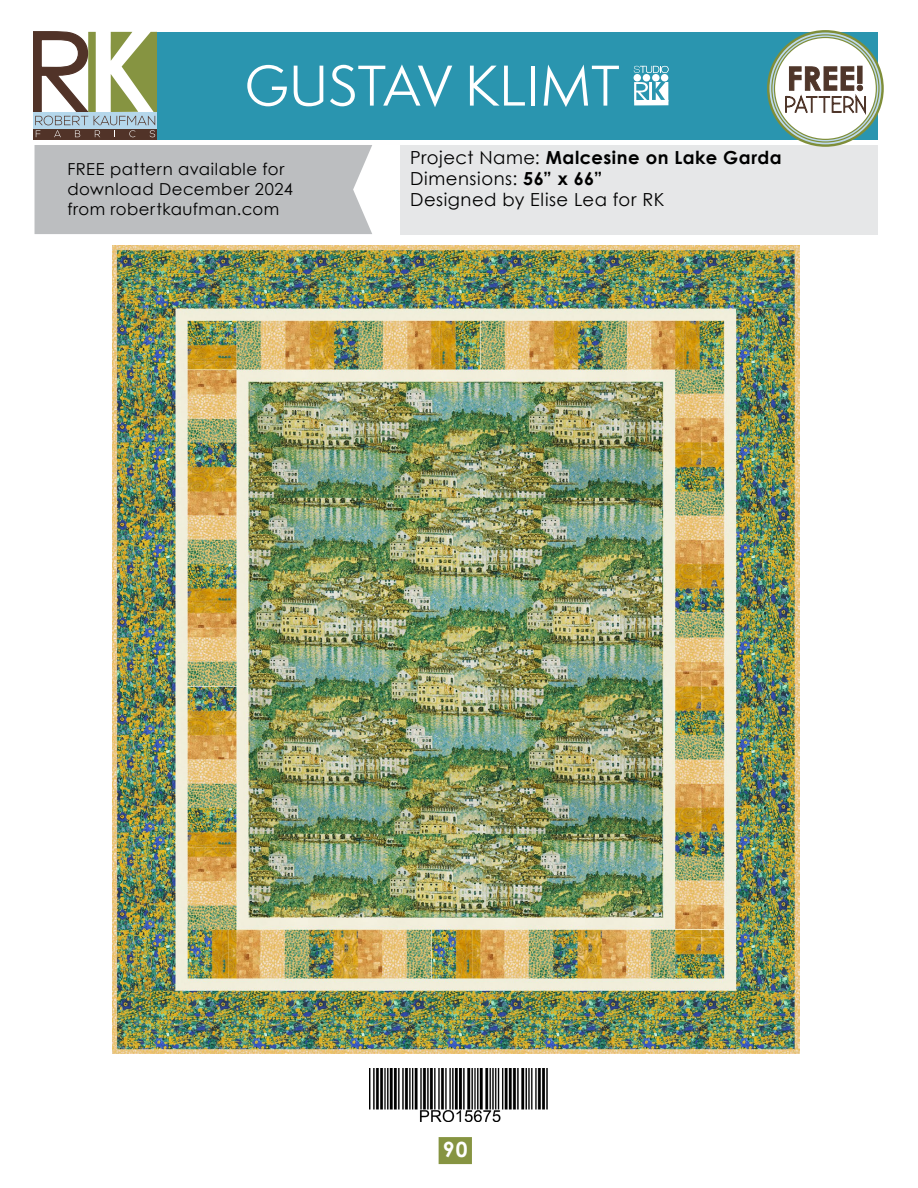
<style>
.page{position:relative;width:918px;height:1188px;background:#fff}
.page>*{position:absolute;margin:0;border:0;box-sizing:border-box;transform-origin:0 0}
.t1{font:700 21px "Century Gothic";color:#fff}
.t2{font:18px/21px "Century Gothic";letter-spacing:.03em;color:#000}
.t3{font:16.5px/19.8px "Century Gothic";letter-spacing:.03em;color:#000}
.s1{font-weight:700}
</style>
<div class="page">
<div style="left:439px;top:1137px;width:33px;height:27px;background:#869441"></div>
<img style="left:369px;top:1068px;width:179px;height:54px">
<img style="left:112px;top:245px;width:687px;height:809px">
<div style="left:35px;top:145px;width:337px;height:89px;background:#bcbec0"></div>
<div style="left:400px;top:145px;width:478px;height:89px;background:#e6e7e8"></div>
<div style="left:153px;top:32px;width:725px;height:107px;background:#2a95af"></div>
<svg style="left:34px;top:32px;width:123px;height:107px"></svg>
<svg style="left:768px;top:31px;width:115px;height:115px"></svg>
<div style="left:767px;top:30px;width:117px;height:117px;border:2px solid #7f8e39;border-radius:50%"></div>
<svg style="left:772px;top:35px;width:107px;height:107px"></svg>
<div style="left:774px;top:37px;width:102px;height:102px;background:#fff;border-radius:50%"></div>
<svg style="left:785px;top:66px;width:81px;height:49px"></svg>
<svg style="left:247px;top:65px;width:40px;height:41px"></svg>
<svg style="left:294px;top:66px;width:29px;height:40px"></svg>
<svg style="left:330px;top:64px;width:122px;height:43px"></svg>
<svg style="left:470px;top:66px;width:55px;height:40px"></svg>
<hr style="left:531px;top:66px;width:4px;height:40px;background:#fff">
<svg style="left:544px;top:65px;width:75px;height:42px"></svg>
<div style="left:634px;top:74px;width:7px;height:7px;background:#fff;border-radius:50%"></div>
<div style="left:643px;top:74px;width:7px;height:7px;background:#fff;border-radius:50%"></div>
<div style="left:652px;top:74px;width:8px;height:7px;background:#fff;border-radius:50%"></div>
<div style="left:661px;top:74px;width:7px;height:7px;background:#fff;border-radius:50%"></div>
<svg style="left:634px;top:66px;width:35px;height:7px"></svg>
<div style="left:634px;top:100px;width:34px;height:5px;background:#fff"></div>
<svg style="left:634px;top:82px;width:35px;height:22px"></svg>
<p class="t3" style="left:67px;top:159px;width:227px">FREE pattern available for download December 2024 from robertkaufman.com</p>
<p class="t2" style="left:410px;top:147px;width:373px">Project Name: <span class="s1">Malcesine on Lake Garda<br></span>Dimensions: <span class="s1">56” x 66”<br></span>Designed by Elise Lea for RK</p>
<p class="t1" style="left:443px;top:1134px;width:26px">90</p>
</div>
